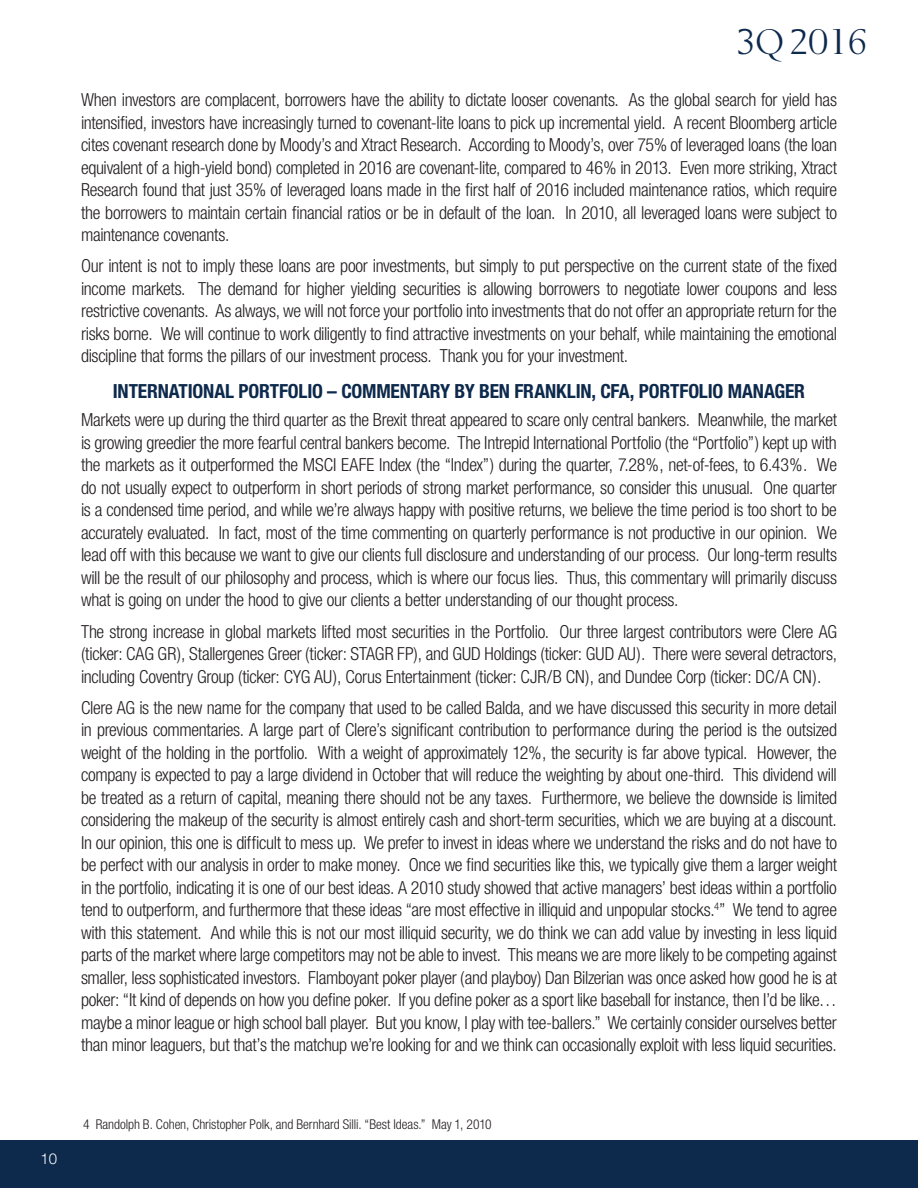
<style>
.page{position:relative;width:918px;height:1188px;background:#fff}
.page>*{position:absolute;margin:0;border:0;box-sizing:border-box;transform-origin:0 0}
.t1{font:36px "OPTI Berling Agency";letter-spacing:.01em;color:#0d294b}
.t2{font:700 condensed 19.5px "Helvetica Neue";letter-spacing:-.01em;color:#0d294b}
.t3{font:300 condensed 18px/22.5px "Helvetica Neue";letter-spacing:-.02em;color:#231f20;text-align:justify}
.t4{font:300 15px "Helvetica Neue";color:#fff}
.t5{font:300 condensed 13.5px "Helvetica Neue";letter-spacing:-.005em;color:#231f20}
</style>
<div class="page">
<div style="left:0;top:1140px;width:918px;height:48px;background:#0d294b"></div>
<h1 class="t1" style="left:736px;top:23px;width:133px">3Q 2016</h1>
<p class="t3" style="left:81px;top:88px;width:758px">When investors are complacent, borrowers have the ability to dictate looser covenants. As the global search for yield has intensified, investors have increasingly turned to covenant-lite loans to pick up incremental yield. A recent Bloomberg article cites covenant research done by Moody’s and Xtract Research. According to Moody’s, over 75% of leveraged loans (the loan equivalent of a high-yield bond) completed in 2016 are covenant-lite, compared to 46% in 2013. Even more striking, Xtract Research found that just 35% of leveraged loans made in the first half of 2016 included maintenance ratios, which require the borrowers to maintain certain financial ratios or be in default of the loan. In 2010, all leveraged loans were subject to maintenance covenants.</p>
<p class="t3" style="left:81px;top:255px;width:758px">Our intent is not to imply these loans are poor investments, but simply to put perspective on the current state of the fixed income markets. The demand for higher yielding securities is allowing borrowers to negotiate lower coupons and less restrictive covenants. As always, we will not force your portfolio into investments that do not offer an appropriate return for the risks borne. We will continue to work diligently to find attractive investments on your behalf, while maintaining the emotional discipline that forms the pillars of our investment process. Thank you for your investment.</p>
<p class="t2" style="left:113px;top:379px;width:694px">INTERNATIONAL PORTFOLIO – COMMENTARY BY BEN FRANKLIN, CFA, PORTFOLIO MANAGER</p>
<p class="t3" style="left:81px;top:409px;width:758px">Markets were up during the third quarter as the Brexit threat appeared to scare only central bankers. Meanwhile, the market is growing greedier the more fearful central bankers become. The Intrepid International Portfolio (the “Portfolio”) kept up with the markets as it outperformed the MSCI EAFE Index (the “Index”) during the quarter, 7.28%, net-of-fees, to 6.43%. We do not usually expect to outperform in short periods of strong market performance, so consider this unusual. One quarter is a condensed time period, and while we’re always happy with positive returns, we believe the time period is too short to be accurately evaluated. In fact, most of the time commenting on quarterly performance is not productive in our opinion. We lead off with this because we want to give our clients full disclosure and understanding of our process. Our long-term results will be the result of our philosophy and process, which is where our focus lies. Thus, this commentary will primarily discuss what is going on under the hood to give our clients a better understanding of our thought process.</p>
<p class="t3" style="left:81px;top:620px;width:758px">The strong increase in global markets lifted most securities in the Portfolio. Our three largest contributors were Clere AG (ticker: CAG GR), Stallergenes Greer (ticker: STAGR FP), and GUD Holdings (ticker: GUD AU). There were several detractors, including Coventry Group (ticker: CYG AU), Corus Entertainment (ticker: CJR/B CN), and Dundee Corp (ticker: DC/A CN).</p>
<p class="t3" style="left:81px;top:696px;width:758px">Clere AG is the new name for the company that used to be called Balda, and we have discussed this security in more detail in previous commentaries. A large part of Clere’s significant contribution to performance during the period is the outsized weight of the holding in the portfolio. With a weight of approximately 12%, the security is far above typical. However, the company is expected to pay a large dividend in October that will reduce the weighting by about one-third. This dividend will be treated as a return of capital, meaning there should not be any taxes. Furthermore, we believe the downside is limited considering the makeup of the security is almost entirely cash and short-term securities, which we are buying at a discount.<br>In our opinion, this one is difficult to mess up. We prefer to invest in ideas where we understand the risks and do not have to be perfect with our analysis in order to make money. Once we find securities like this, we typically give them a larger weight in the portfolio, indicating it is one of our best ideas. A 2010 study showed that active managers’ best ideas within a portfolio tend to outperform, and furthermore that these ideas “are most effective in illiquid and unpopular stocks.<sup>4</sup>” We tend to agree with this statement. And while this is not our most illiquid security, we do think we can add value by investing in less liquid parts of the market where large competitors may not be able to invest. This means we are more likely to be competing against smaller, less sophisticated investors. Flamboyant poker player (and playboy) Dan Bilzerian was once asked how good he is at poker: “It kind of depends on how you define poker. If you define poker as a sport like baseball for instance, then I’d be like… maybe a minor league or high school ball player. But you know, I play with tee-ballers.” We certainly consider ourselves better than minor leaguers, but that’s the matchup we’re looking for and we think can occasionally exploit with less liquid securities.</p>
<p class="t4" style="left:41px;top:1149px;width:18px">10</p>
<p class="t5" style="left:83px;top:1116px;width:410px">4 Randolph B. Cohen, Christopher Polk, and Bernhard Silli. “Best Ideas.” May 1, 2010</p>
</div>
